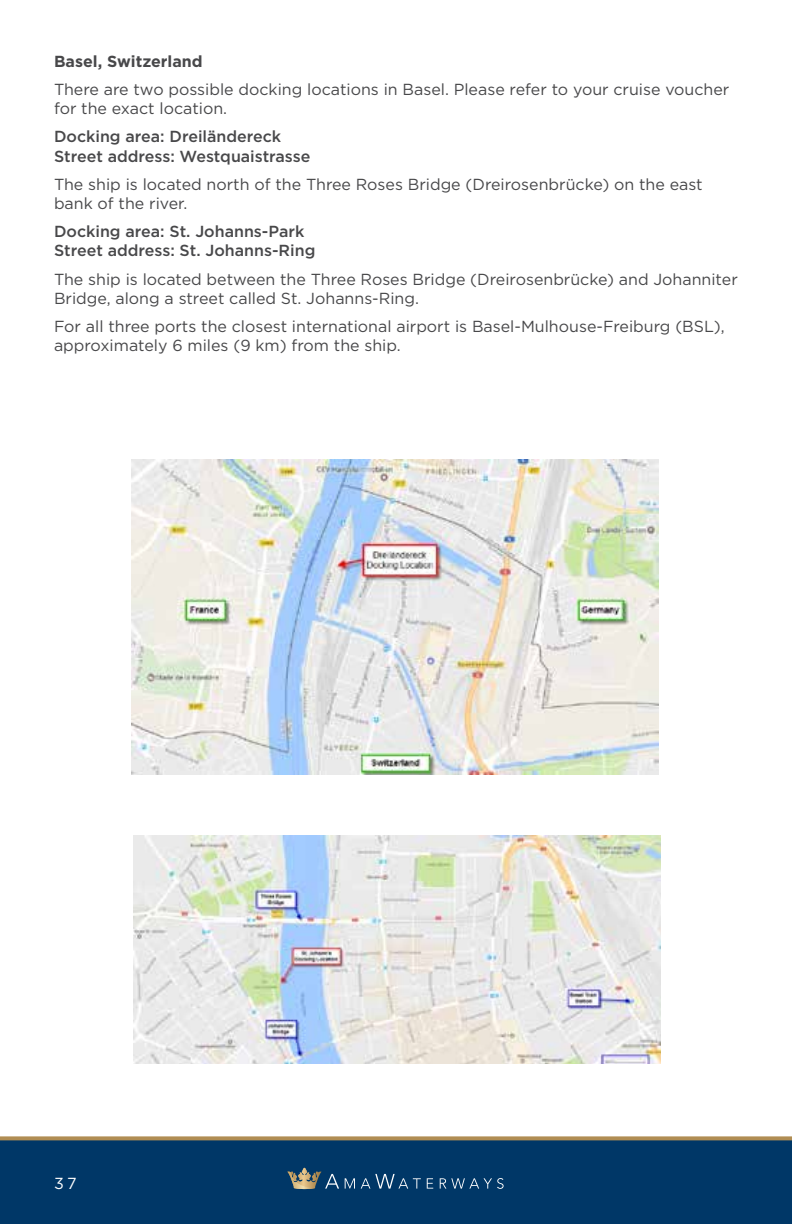
<style>
.page{position:relative;width:792px;height:1224px;background:#fff}
.page>*{position:absolute;margin:0;border:0;box-sizing:border-box;transform-origin:0 0}
.t1{font:16px/19.2px "Gotham";color:#48484a}
.t2{font:500 16px/19.2px "Gotham";color:#48484a}
.t3{font:700 16px "Gotham";color:#48484a}
.t4{font:16px "Gotham";color:#fff}
</style>
<div class="page">
<div style="left:0;top:1138px;width:792px;height:86px;background:#003767"></div>
<svg style="left:345px;top:1178px;width:10px;height:11px"></svg>
<svg style="left:361px;top:1174px;width:60px;height:15px"></svg>
<svg style="left:427px;top:1178px;width:6px;height:11px"></svg>
<svg style="left:440px;top:1178px;width:64px;height:11px"></svg>
<svg style="left:287px;top:1168px;width:52px;height:21px"></svg>
<svg style="left:0;top:1136px;width:792px;height:4px;background:#b79864"></svg>
<img style="left:132px;top:459px;width:527px;height:315px">
<img style="left:133px;top:835px;width:527px;height:229px">
<p class="t3" style="left:54px;top:51px;width:150px">Basel, Switzerland</p>
<p class="t1" style="left:54px;top:79px;width:677px">There are two possible docking locations in Basel. Please refer to your cruise voucher for the exact location.</p>
<p class="t2" style="left:54px;top:127px;width:258px">Docking area: Dreiländereck<br>Street address: Westquaistrasse</p>
<p class="t1" style="left:54px;top:174px;width:650px">The ship is located north of the Three Roses Bridge (Dreirosenbrücke) on the east bank of the river.</p>
<p class="t2" style="left:54px;top:222px;width:263px">Docking area: St. Johanns-Park<br>Street address: St. Johanns-Ring</p>
<p class="t1" style="left:54px;top:269px;width:685px">The ship is located between the Three Roses Bridge (Dreirosenbrücke) and Johanniter<br>Bridge, along a street called St. Johanns-Ring.</p>
<p class="t1" style="left:54px;top:316px;width:672px">For all three ports the closest international airport is Basel-Mulhouse-Freiburg (BSL), approximately 6 miles (9 km) from the ship.</p>
<p class="t4" style="left:54px;top:1173px;width:24px">37</p>
</div>
